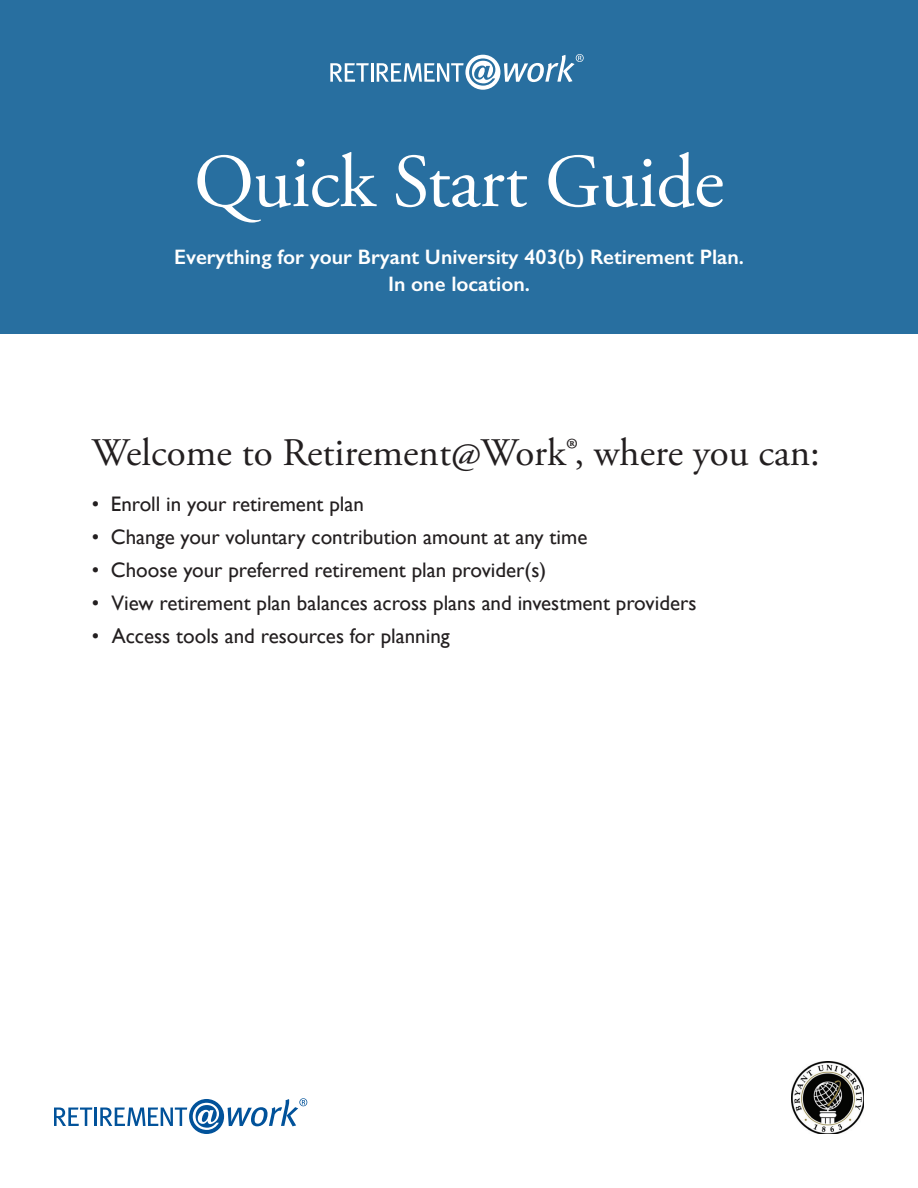
<style>
.page{position:relative;width:918px;height:1188px;background:#fff}
.page>*{position:absolute;margin:0;border:0;box-sizing:border-box;transform-origin:0 0}
.t1{font:75.6px "Adobe Garamond Pro";letter-spacing:-.01em;color:#fff}
.t2{font:39px "Adobe Garamond Pro";color:#231f20}
.t3{font:21px "Gill Sans";color:#231f20}
.t4{font:600 21px/27px "Gill Sans";color:#fff;text-align:center}
</style>
<div class="page">
<div style="left:0;top:0;width:918px;height:334px;background:#286fa0"></div>
<svg style="left:330px;top:54px;width:254px;height:36px"></svg>
<svg style="left:54px;top:1108px;width:38px;height:18px"></svg>
<hr style="left:94px;top:1108px;width:3px;height:18px;background:#01529a">
<svg style="left:100px;top:1098px;width:207px;height:36px"></svg>
<img style="left:791px;top:1061px;width:73px;height:73px">
<h1 class="t1" style="left:194px;top:137px;width:532px">Quick Start Guide</h1>
<p class="t4" style="left:174px;top:243px;width:571px">Everything for your Bryant University 403(b) Retirement Plan.<br>In one location.</p>
<h2 class="t2" style="left:92px;top:429px;width:730px">Welcome to Retirement@Work®, where you can:</h2>
<p class="t3" style="left:92px;top:492px;width:274px">• Enroll in your retirement plan</p>
<p class="t3" style="left:92px;top:525px;width:497px">• Change your voluntary contribution amount at any time</p>
<p class="t3" style="left:92px;top:558px;width:456px">• Choose your preferred retirement plan provider(s)</p>
<p class="t3" style="left:92px;top:591px;width:606px">• View retirement plan balances across plans and investment providers</p>
<p class="t3" style="left:92px;top:624px;width:360px">• Access tools and resources for planning</p>
</div>
